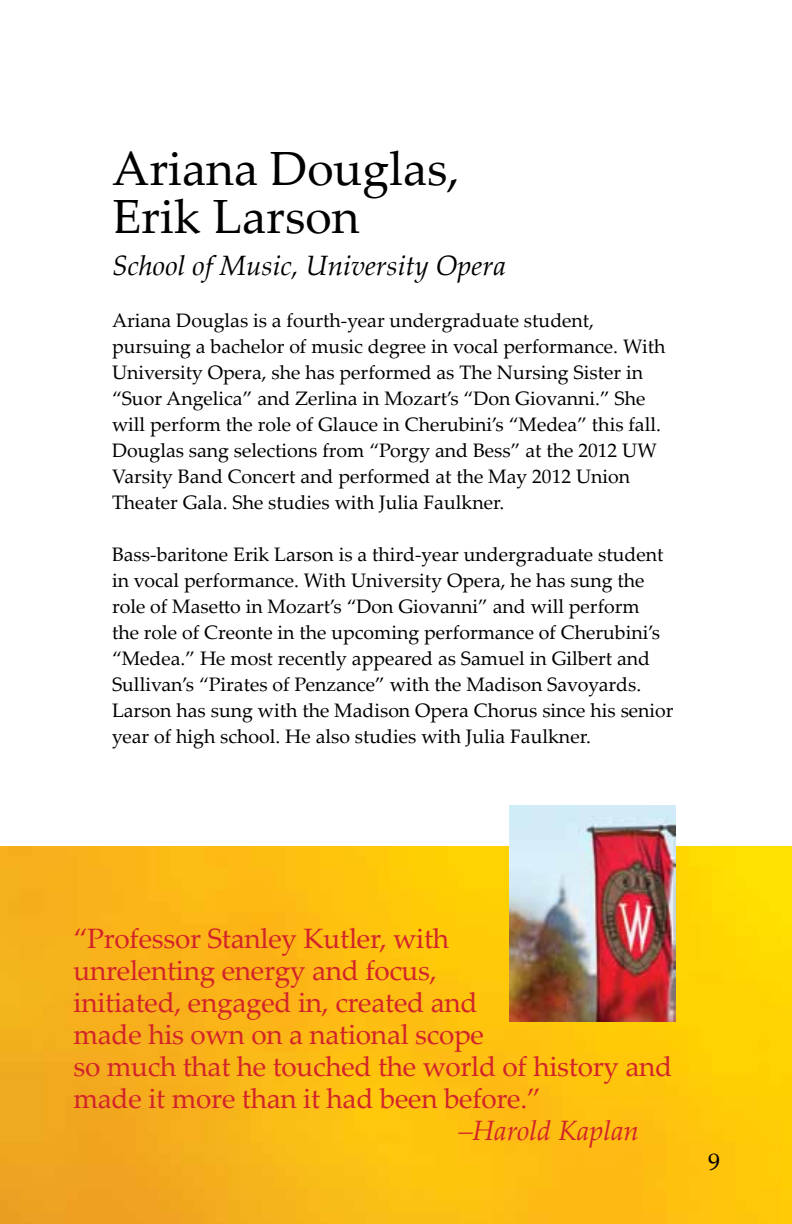
<style>
.page{position:relative;width:792px;height:1224px;background:#fff}
.page>*{position:absolute;margin:0;border:0;box-sizing:border-box;transform-origin:0 0}
.t1{font:48px/48px "Palatino Linotype";color:#000}
.t2{font:28px/32px "Palatino Linotype";letter-spacing:-.01em;color:#d2232a}
.t3{font:italic 28px "Palatino Linotype";color:#000}
.t4{font:italic 28px "Palatino Linotype";color:#d2232a}
.t5{font:24px "Palatino Linotype";color:#000}
.t6{font:19.6px/26px "Palatino Linotype";color:#000}
</style>
<div class="page">
<img style="left:0;top:846px;width:792px;height:378px">
<img style="left:510px;top:806px;width:165px;height:216px">
<h1 class="t1" style="left:112px;top:142px;width:349px">Ariana Douglas,<br>Erik Larson</h1>
<h2 class="t3" style="left:112px;top:245px;width:395px">School of Music, University Opera</h2>
<p class="t6" style="left:112px;top:306px;width:555px">Ariana Douglas is a fourth-year undergraduate student, pursuing a bachelor of music degree in vocal performance. With University Opera, she has performed as The Nursing Sister in “Suor Angelica” and Zerlina in Mozart’s “Don Giovanni.” She will perform the role of Glauce in Cherubini’s “Medea” this fall.<br>Douglas sang selections from “Porgy and Bess” at the 2012 UW Varsity Band Concert and performed at the May 2012 Union Theater Gala. She studies with Julia Faulkner.</p>
<p class="t6" style="left:112px;top:540px;width:563px">Bass-baritone Erik Larson is a third-year undergraduate student in vocal performance. With University Opera, he has sung the role of Masetto in Mozart’s “Don Giovanni” and will perform<br>the role of Creonte in the upcoming performance of Cherubini’s “Medea.” He most recently appeared as Samuel in Gilbert and Sullivan’s “Pirates of Penzance” with the Madison Savoyards.<br>Larson has sung with the Madison Opera Chorus since his senior year of high school. He also studies with Julia Faulkner.</p>
<h2 class="t2" style="left:74px;top:921px;width:600px">“Professor Stanley Kutler, with<br>unrelenting energy and focus,<br>initiated, engaged in, created and<br>made his own on a national scope<br>so much that he touched the world of history and made it more than it had been before.”</h2>
<h2 class="t4" style="left:458px;top:1111px;width:182px">–Harold Kaplan</h2>
<p class="t5" style="left:708px;top:1144px;width:13px">9</p>
</div>
